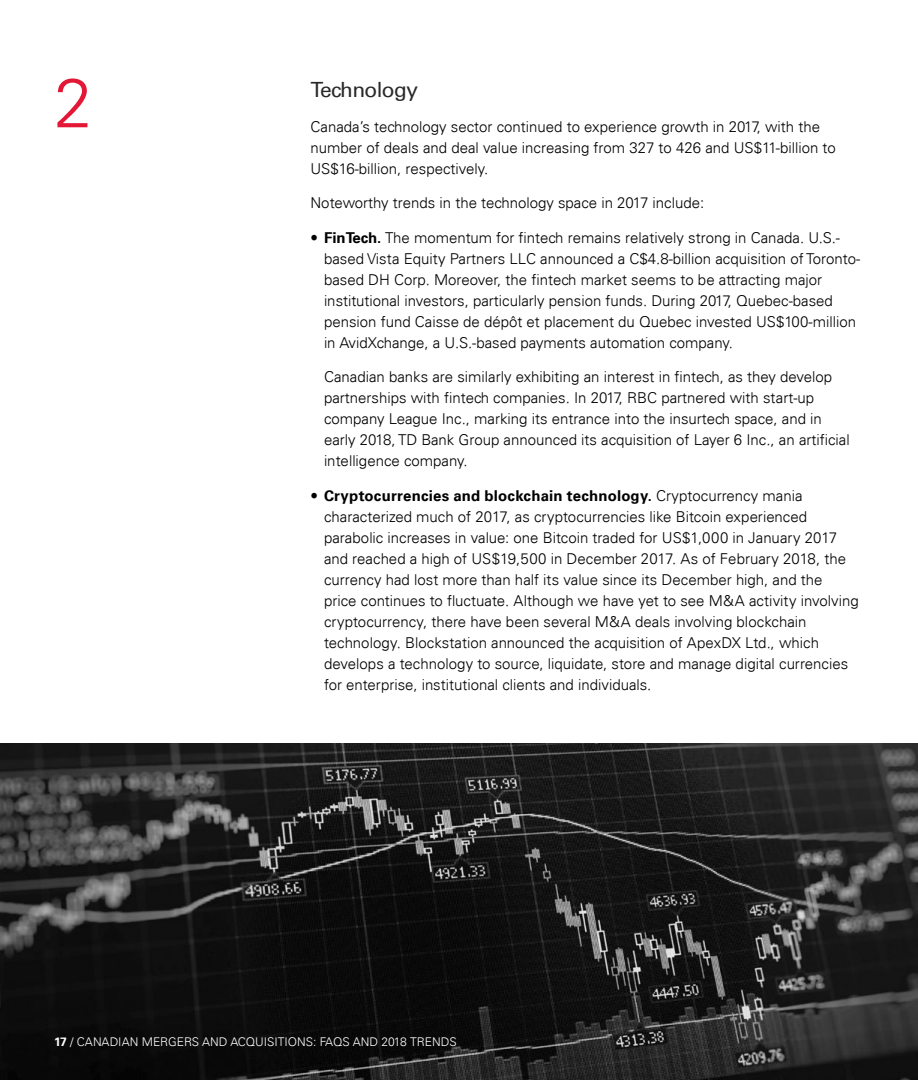
<style>
.page{position:relative;width:918px;height:1080px;background:#fff}
.page>*{position:absolute;margin:0;border:0;box-sizing:border-box;transform-origin:0 0}
.t1{font:300 69px "Univers 45";color:#e31837}
.t2{font:21px "Univers 55 Roman";letter-spacing:-.03em;color:#292829}
.t3{font:300 15px/21px "Univers 45";color:#000}
.t4{font:700 15px "Univers 65";letter-spacing:.01em;color:#000}
.t5{font:300 12px "Univers 45";color:#fff}
.s1{font-family:"Univers 65";font-weight:700}
.s2{font-family:"Univers 45";font-weight:300}
</style>
<div class="page">
<img style="left:0;top:744px;width:918px;height:336px">
<h1 class="t1" style="left:54px;top:61px;width:40px">2</h1>
<h2 class="t2" style="left:310px;top:77px;width:109px">Technology</h2>
<p class="t3" style="left:310px;top:116px;width:527px">Canada’s technology sector continued to experience growth in 2017, with the number of deals and deal value increasing from 327 to 426 and US$11-billion to<br>US$16-billion, respectively.</p>
<p class="t3" style="left:310px;top:192px;width:395px">Noteworthy trends in the technology space in 2017 include:</p>
<p class="t3" style="left:324px;top:227px;width:538px;text-indent:-14px">• <span class="s1">FinTech.</span> The momentum for fintech remains relatively strong in Canada. U.S.- based Vista Equity Partners LLC announced a C$4.8-billion acquisition of Toronto&shy;based DH Corp. Moreover, the fintech market seems to be attracting major institutional investors, particularly pension funds. During 2017, Quebec-based pension fund Caisse de dépôt et placement du Quebec invested US$100-million in AvidXchange, a U.S.-based payments automation company.</p>
<p class="t3" style="left:324px;top:366px;width:527px">Canadian banks are similarly exhibiting an interest in fintech, as they develop partnerships with fintech companies. In 2017, RBC partnered with start-up company League Inc., marking its entrance into the insurtech space, and in early 2018, TD Bank Group announced its acquisition of Layer 6 Inc., an artificial intelligence company.</p>
<p class="t4" style="left:310px;top:487px;width:494px"><span class="s2">•</span> Cryptocurrencies and blockchain technology. <span class="s2">Cryptocurrency mania</span></p>
<p class="t3" style="left:324px;top:506px;width:536px">characterized much of 2017, as cryptocurrencies like Bitcoin experienced parabolic increases in value: one Bitcoin traded for US$1,000 in January 2017 and reached a high of US$19,500 in December 2017. As of February 2018, the currency had lost more than half its value since its December high, and the price continues to fluctuate. Although we have yet to see M&amp;A activity involving cryptocurrency, there have been several M&amp;A deals involving blockchain technology. Blockstation announced the acquisition of ApexDX Ltd., which develops a technology to source, liquidate, store and manage digital currencies for enterprise, institutional clients and individuals.</p>
<p class="t5" style="left:54px;top:1034px;width:404px"><span class="s1">17</span> / CANADIAN MERGERS AND ACQUISITIONS: FAQS AND 2018 TRENDS</p>
</div>
